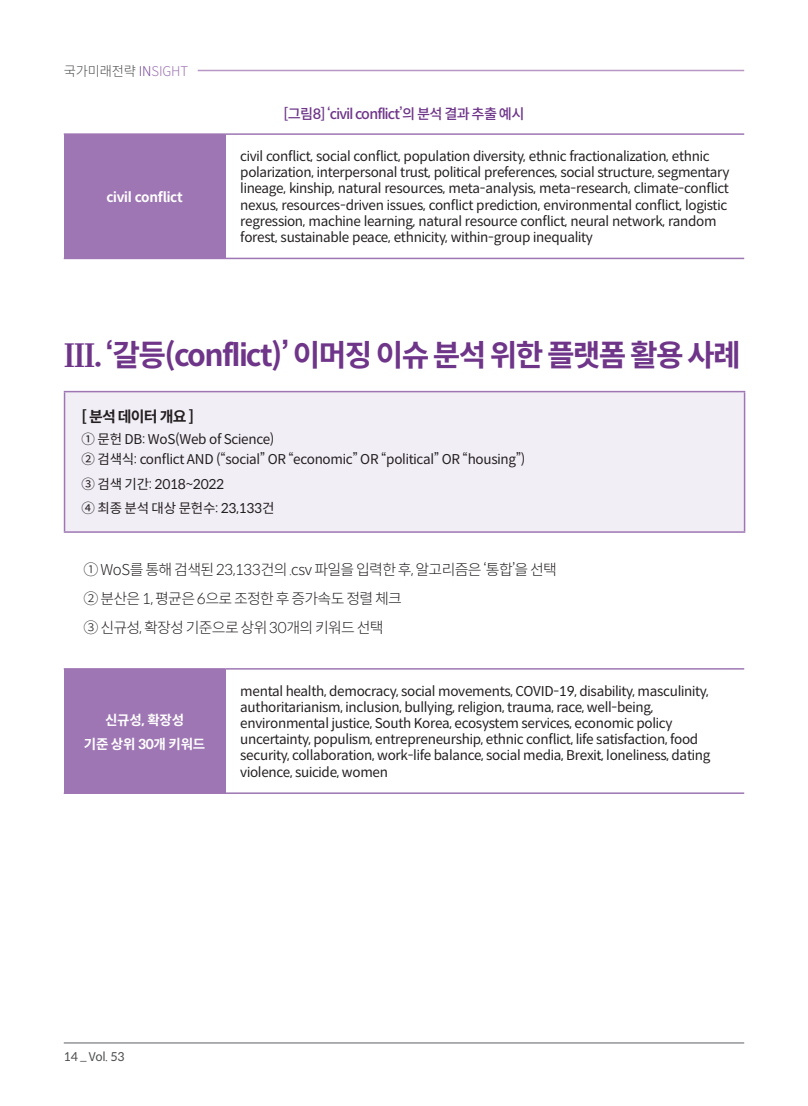
<style>
.page{position:relative;width:808px;height:1106px;background:#fff}
.page>*{position:absolute;margin:0;border:0;box-sizing:border-box;transform-origin:0 0}
.대제목-20pt{font:700 30px "Spoqa Han Sans Neo";letter-spacing:-.055em;color:#6e3589}
.본문{font:300 15px "Spoqa Han Sans Neo";letter-spacing:-.05em;color:#231f20}
.본문-2{font:700 15px "Spoqa Han Sans Neo";letter-spacing:-.05em;color:#231f20}
.그림_표제목{font:500 14.25px "Spoqa Han Sans Neo";letter-spacing:-.05em;color:#6e3589}
.표본문{font:13.5px/16.2px "Spoqa Han Sans Neo";letter-spacing:-.02em;color:#231f20}
.표볼드-화이트{font:700 13.5px "Spoqa Han Sans Neo";letter-spacing:-.02em;color:#fff}
.본문-3{font:13.5px "Spoqa Han Sans Neo";letter-spacing:-.02em;color:#231f20}
.t1{font:300 13.5px "Spoqa Han Sans Neo";letter-spacing:-.01em;color:#4b4c4d}
.t2{font:12px "Spoqa Han Sans Neo";letter-spacing:-.02em;color:#4b4c4d}
.s1{color:#74439a}
.s2{color:#9e76b3}
.s3{font-family:"Noto Serif CJ Kkr";font-size:31.5px}
</style>
<div class="page">
<hr style="left:64px;top:1042px;width:680px;height:1px;background:#939598">
<hr style="left:198px;top:70px;width:546px;height:1px;background:#b896c6">
<div style="left:64px;top:134px;width:161px;height:124px;background:#9e76b3"></div>
<hr style="left:64px;top:133px;width:161px;height:2px;background:#9e76b3">
<hr style="left:225px;top:133px;width:519px;height:2px;background:#9e76b3">
<hr style="left:64px;top:258px;width:161px;height:1px;background:#9e76b3">
<hr style="left:225px;top:258px;width:519px;height:1px;background:#9e76b3">
<div style="left:65px;top:391px;width:679px;height:141px;background:#f2eef6"></div>
<hr style="left:64px;top:391px;width:681px;height:1px;background:#9e76b3">
<hr style="left:64px;top:392px;width:1px;height:139px;background:#9e76b3">
<hr style="left:744px;top:392px;width:1px;height:139px;background:#9e76b3">
<hr style="left:64px;top:531px;width:681px;height:2px;background:#9e76b3">
<div style="left:64px;top:669px;width:161px;height:124px;background:#9e76b3"></div>
<hr style="left:64px;top:668px;width:161px;height:1px;background:#9e76b3">
<hr style="left:225px;top:668px;width:519px;height:1px;background:#9e76b3">
<hr style="left:64px;top:792px;width:161px;height:2px;background:#9e76b3">
<hr style="left:225px;top:792px;width:519px;height:2px;background:#9e76b3">
<p class="t1" style="left:64px;top:61px;width:126px">국가미래전략 <span class="s1">IN</span><span class="s2">SIGHT</span></p>
<p class="표볼드-화이트" style="left:106px;top:187px;width:78px">civil conflict</p>
<p class="그림_표제목" style="left:284px;top:104px;width:242px">[그림8] ‘civil conflict’의 분석 결과 추출 예시</p>
<p class="표본문" style="left:240px;top:148px;width:491px">civil conflict, social conflict, population diversity, ethnic fractionalization, ethnic polarization, interpersonal trust, political preferences, social structure, segmentary lineage, kinship, natural resources, meta-analysis, meta-research, climate-conflict nexus, resources-driven issues, conflict prediction, environmental conflict, logistic regression, machine learning, natural resource conflict, neural network, random forest, sustainable peace, ethnicity, within-group inequality</p>
<p class="대제목-20pt" style="left:64px;top:333px;width:678px"><span class="s3">Ⅲ.</span> ‘갈등(conflict)’ 이머징 이슈 분석 위한 플랫폼 활용 사례</p>
<p class="본문-2" style="left:82px;top:405px;width:114px">[ 분석 데이터 개요 ]</p>
<p class="본문-3" style="left:82px;top:429px;width:194px">① 문헌 DB: WoS(Web of Science)</p>
<p class="표본문" style="left:82px;top:451px;width:445px">② 검색식: conflict AND (“social” OR “economic” OR “political” OR “housing”)</p>
<p class="표본문" style="left:82px;top:475px;width:144px">③ 검색 기간: 2018~2022</p>
<p class="표본문" style="left:82px;top:500px;width:194px">④ 최종 분석 대상 문헌수: 23,133건</p>
<p class="본문" style="left:84px;top:559px;width:475px">① WoS를 통해 검색된 23,133건의 .csv 파일을 입력한 후, 알고리즘은 ‘통합’을 선택</p>
<p class="본문" style="left:84px;top:588px;width:320px">② 분산은 1, 평균은 6으로 조정한 후 증가속도 정렬 체크</p>
<p class="본문" style="left:84px;top:617px;width:302px">③ 신규성, 확장성 기준으로 상위 30개의 키워드 선택</p>
<p class="표볼드-화이트" style="left:105px;top:710px;width:81px">신규성, 확장성</p>
<p class="표볼드-화이트" style="left:84px;top:734px;width:123px">기준 상위 30개 키워드</p>
<p class="표본문" style="left:240px;top:682px;width:472px">mental health, democracy, social movements, COVID-19, disability, masculinity, authoritarianism, inclusion, bullying, religion, trauma, race, well-being, environmental justice, South Korea, ecosystem services, economic policy uncertainty, populism, entrepreneurship, ethnic conflict, life satisfaction, food security, collaboration, work-life balance, social media, Brexit, loneliness, dating violence, suicide, women</p>
<p class="t2" style="left:64px;top:1048px;width:62px">14 _ Vol. 53</p>
</div>
